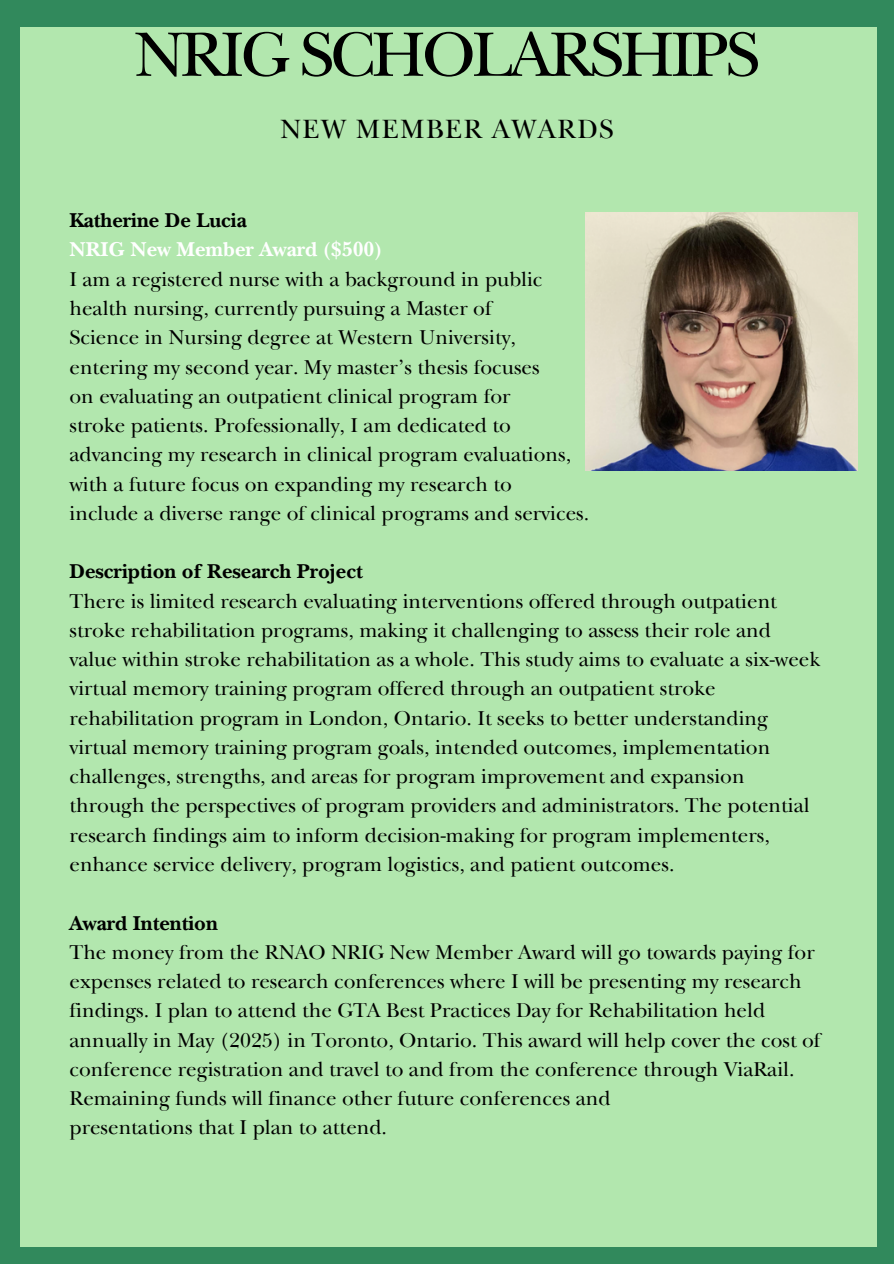
<style>
.page{position:relative;width:894px;height:1264px;background:#fff}
.page>*{position:absolute;margin:0;border:0;box-sizing:border-box;transform-origin:0 0}
.t1{font:65.4px "New Baskerville ITC Pro";letter-spacing:-.05em;color:#000}
.t2{font:27.75px "New Baskerville ITC Pro";letter-spacing:.05em;color:#000}
.t3{font:21px/29.2px "New Baskerville ITC Pro";color:#000}
.t4{font:700 21px "New Baskerville ITC Pro";color:#000}
.t5{font:700 21px "New Baskerville ITC Pro";color:#fff}
</style>
<div class="page">
<div style="left:0;top:0;width:893px;height:1263px;background:#31895c"></div>
<div style="left:20px;top:27px;width:856px;height:1219px;background:#b2e7ae"></div>
<img style="left:585px;top:212px;width:272px;height:258px">
<h1 class="t1" style="left:134px;top:32px;width:627px">NRIG SCHOLARSHIPS</h1>
<h2 class="t2" style="left:280px;top:120px;width:335px">NEW MEMBER AWARDS</h2>
<p class="t4" style="left:69px;top:213px;width:179px">Katherine De Lucia</p>
<p class="t5" style="left:69px;top:242px;width:314px">NRIG New Member Award ($500)</p>
<p class="t3" style="left:69px;top:267px;width:474px">I am a registered nurse with a background in public</p>
<p class="t3" style="left:69px;top:297px;width:423px">health nursing, currently pursuing a Master of</p>
<p class="t3" style="left:69px;top:326px;width:448px">Science in Nursing degree at Western University,</p>
<p class="t3" style="left:69px;top:355px;width:471px">entering my second year. My master’s thesis focuses</p>
<p class="t3" style="left:69px;top:384px;width:442px">on evaluating an outpatient clinical program for</p>
<p class="t3" style="left:69px;top:414px;width:443px">stroke patients. Professionally, I am dedicated to</p>
<p class="t3" style="left:69px;top:443px;width:503px">advancing my research in clinical program evaluations,</p>
<p class="t3" style="left:69px;top:472px;width:444px">with a future focus on expanding my research to</p>
<p class="t3" style="left:69px;top:501px;width:521px">include a diverse range of clinical programs and services.</p>
<p class="t4" style="left:69px;top:564px;width:294px">Description of Research Project</p>
<p class="t3" style="left:69px;top:589px;width:752px">There is limited research evaluating interventions offered through outpatient stroke rehabilitation programs, making it challenging to assess their role and value within stroke rehabilitation as a whole. This study aims to evaluate a six-week virtual memory training program offered through an outpatient stroke rehabilitation program in London, Ontario. It seeks to better understanding</p>
<p class="t3" style="left:69px;top:735px;width:741px">virtual memory training program goals, intended outcomes, implementation challenges, strengths, and areas for program improvement and expansion through the perspectives of program providers and administrators. The potential research findings aim to inform decision-making for program implementers, enhance service delivery, program logistics, and patient outcomes.</p>
<p class="t4" style="left:69px;top:915px;width:150px">Award Intention</p>
<p class="t3" style="left:69px;top:940px;width:752px">The money from the RNAO NRIG New Member Award will go towards paying for expenses related to research conferences where I will be presenting my research findings. I plan to attend the GTA Best Practices Day for Rehabilitation held annually in May (2025) in Toronto, Ontario. This award will help cover the cost of conference registration and travel to and from the conference through ViaRail.<br>Remaining funds will finance other future conferences and</p>
<p class="t3" style="left:69px;top:1116px;width:319px">presentations that I plan to attend.</p>
</div>
